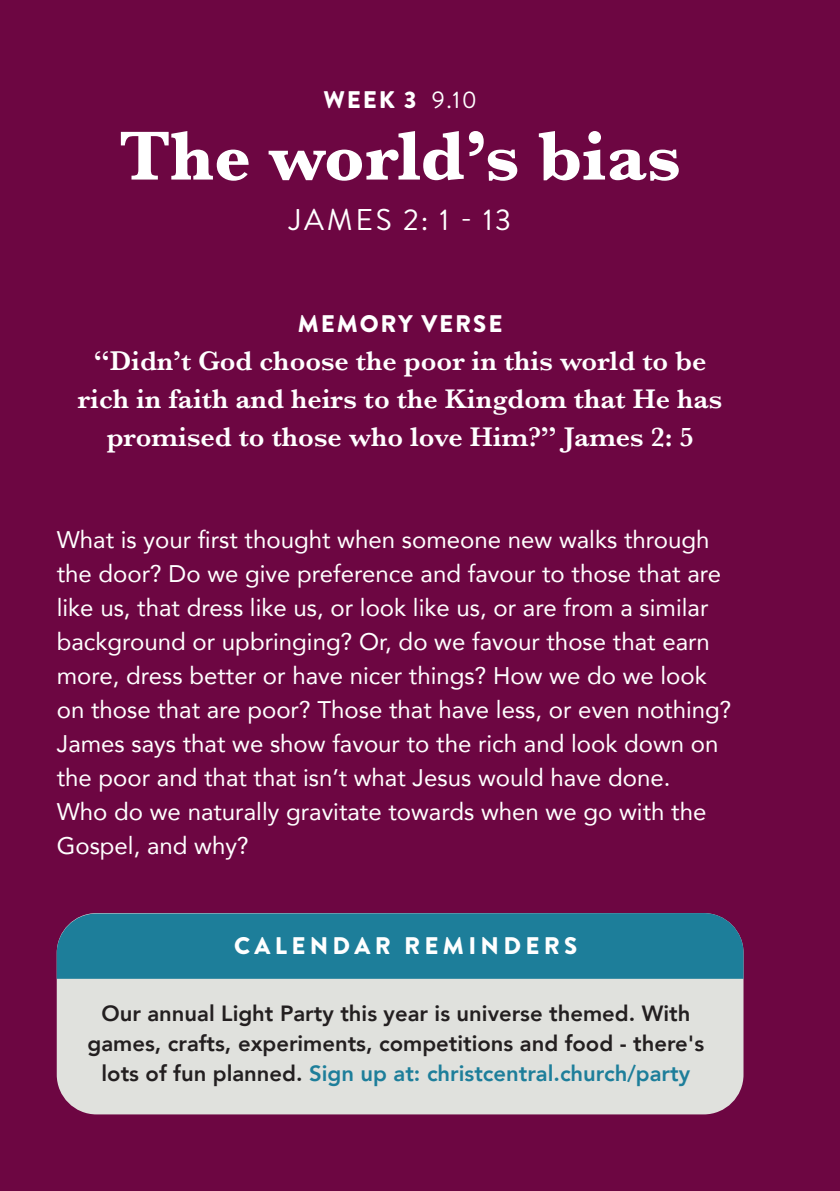
<style>
.page{position:relative;width:840px;height:1191px;background:#fff}
.page>*{position:absolute;margin:0;border:0;box-sizing:border-box;transform-origin:0 0}
.t1{font:700 72px "Baskerville";color:#fff}
.t2{font:30px "Brandon Grotesque";letter-spacing:.09em;color:#fff}
.t3{font:600 28px/38px "Baskerville";color:#fff;text-align:center}
.t4{font:24px/34px "Avenir";color:#fff}
.t5{font:900 24px "Brandon Grotesque";letter-spacing:.18em;color:#fff}
.t6{font:900 24px "Brandon Grotesque";letter-spacing:.08em;color:#fff}
.t7{font:800 22px/30px "Avenir";color:#231f20;text-align:center}
.s1{font-weight:400}
.s2{color:#1d7e9a}
</style>
<div class="page">
<div style="left:0;top:0;width:839px;height:1191px;background:#6d0642"></div>
<div style="left:57px;top:913px;width:686px;height:201px;background:#e0e1dd;border-radius:40px"></div>
<div style="left:57px;top:913px;width:686px;height:65px;background:#1d7e9a"></div>
<p class="t5" style="left:323px;top:82px;width:155px">WEEK 3 <span class="s1">9.10</span></p>
<p class="t1" style="left:119px;top:106px;width:563px">The world’s bias</p>
<p class="t2" style="left:289px;top:199px;width:223px">JAMES 2: 1 - 13</p>
<p class="t6" style="left:297px;top:306px;width:206px">MEMORY VERSE</p>
<p class="t3" style="left:78px;top:341px;width:645px">“Didn’t God choose the poor in this world to be rich in faith and heirs to the Kingdom that He has promised to those who love Him?” James 2: 5</p>
<p class="t4" style="left:57px;top:521px;width:676px">What is your first thought when someone new walks through the door? Do we give preference and favour to those that are like us, that dress like us, or look like us, or are from a similar background or upbringing? Or, do we favour those that earn more, dress better or have nicer things? How we do we look on those that are poor? Those that have less, or even nothing?<br>James says that we show favour to the rich and look down on the poor and that that isn’t what Jesus would have done.</p>
<p class="t4" style="left:57px;top:793px;width:650px">Who do we naturally gravitate towards when we go with the<br>Gospel, and why?</p>
<p class="t5" style="left:234px;top:929px;width:345px">CALENDAR REMINDERS</p>
<p class="t7" style="left:87px;top:998px;width:617px">Our annual Light Party this year is universe themed. With games, crafts, experiments, competitions and food - there's lots of fun planned. <span class="s2">Sign up at: christcentral.church/party</span></p>
</div>
